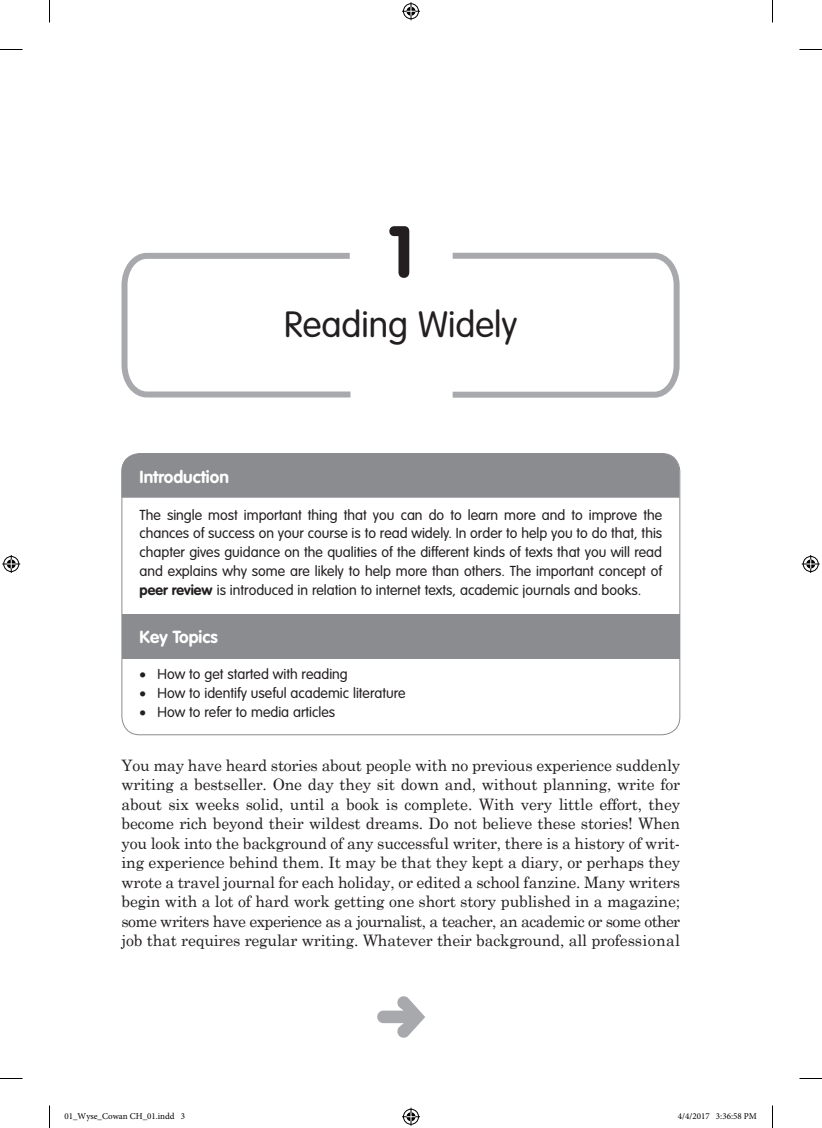
<style>
.page{position:relative;width:822px;height:1128px;background:#fff}
.page>*{position:absolute;margin:0;border:0;box-sizing:border-box;transform-origin:0 0}
.CH_NU{font:700 72px "VAG Rounded Std";color:#231f20}
.CH_T{font:300 36px "VAG Rounded Std";color:#231f20}
.BX3_H1{font:700 17.25px "VAG Rounded Std";color:#fff}
.TEXT{font:15.75px/19.5px "Century Schoolbook";letter-spacing:-.01em;color:#231f20;text-align:justify}
.BX3_TEXT{font:300 14.25px/18.8px "VAG Rounded Std";color:#231f20;text-align:justify}
.t1{font:9px "Minion Pro";color:#000}
.s1{font-weight:700}
</style>
<div class="page">
<svg style="left:452px;top:252px;width:228px;height:146px"></svg>
<svg style="left:121px;top:252px;width:230px;height:146px"></svg>
<svg style="left:377px;top:996px;width:48px;height:42px"></svg>
<div style="left:122px;top:614px;width:558px;height:44px;background:#8a8c8f"></div>
<div style="left:122px;top:454px;width:557px;height:44px;background:#8a8c8f"></div>
<svg style="left:0;top:49px;width:22px;height:1px"></svg>
<svg style="left:799px;top:49px;width:23px;height:1px"></svg>
<svg style="left:0;top:1078px;width:22px;height:1px"></svg>
<svg style="left:799px;top:1078px;width:23px;height:1px"></svg>
<svg style="left:49px;top:0;width:1px;height:22px"></svg>
<svg style="left:49px;top:1105px;width:1px;height:23px"></svg>
<svg style="left:772px;top:0;width:1px;height:22px"></svg>
<svg style="left:772px;top:1105px;width:1px;height:23px"></svg>
<svg style="left:402px;top:2px;width:18px;height:18px"></svg>
<svg style="left:402px;top:1108px;width:18px;height:18px"></svg>
<svg style="left:2px;top:555px;width:18px;height:18px"></svg>
<svg style="left:802px;top:555px;width:18px;height:18px"></svg>
<p class="CH_NU" style="left:387px;top:210px;width:28px">1</p>
<p class="CH_T" style="left:284px;top:304px;width:235px">Reading Widely</p>
<p class="BX3_H1" style="left:140px;top:467px;width:91px">Introduction</p>
<p class="BX3_TEXT" style="left:140px;top:506px;width:524px">The single most important thing that you can do to learn more and to improve the chances of success on your course is to read widely. In order to help you to do that, this chapter gives guidance on the qualities of the different kinds of texts that you will read and explains why some are likely to help more than others. The important concept of <span class="s1">peer review</span> is introduced in relation to internet texts, academic journals and books.</p>
<p class="BX3_H1" style="left:140px;top:626px;width:80px">Key Topics</p>
<p class="BX3_TEXT" style="left:140px;top:666px;width:210px">• How to get started with reading</p>
<p class="BX3_TEXT" style="left:140px;top:684px;width:268px">• How to identify useful academic literature</p>
<p class="BX3_TEXT" style="left:140px;top:703px;width:197px">• How to refer to media articles</p>
<p class="TEXT" style="left:122px;top:754px;width:560px">You may have heard stories about people with no previous experience suddenly writing a bestseller. One day they sit down and, without planning, write for about six weeks solid, until a book is complete. With very little effort, they become rich beyond their wildest dreams. Do not believe these stories! When you look into the background of any successful writer, there is a history of writ&shy;ing experience behind them. It may be that they kept a diary, or perhaps they wrote a travel journal for each holiday, or edited a school fanzine. Many writers begin with a lot of hard work getting one short story published in a magazine; some writers have experience as a journalist, a teacher, an academic or some other job that requires regular writing. Whatever their background, all professional</p>
<p class="t1" style="left:64px;top:1110px;width:122px">01_Wyse_Cowan CH_01.indd 3</p>
<p class="t1" style="left:678px;top:1110px;width:80px">4/4/2017 3:36:58 PM</p>
</div>
